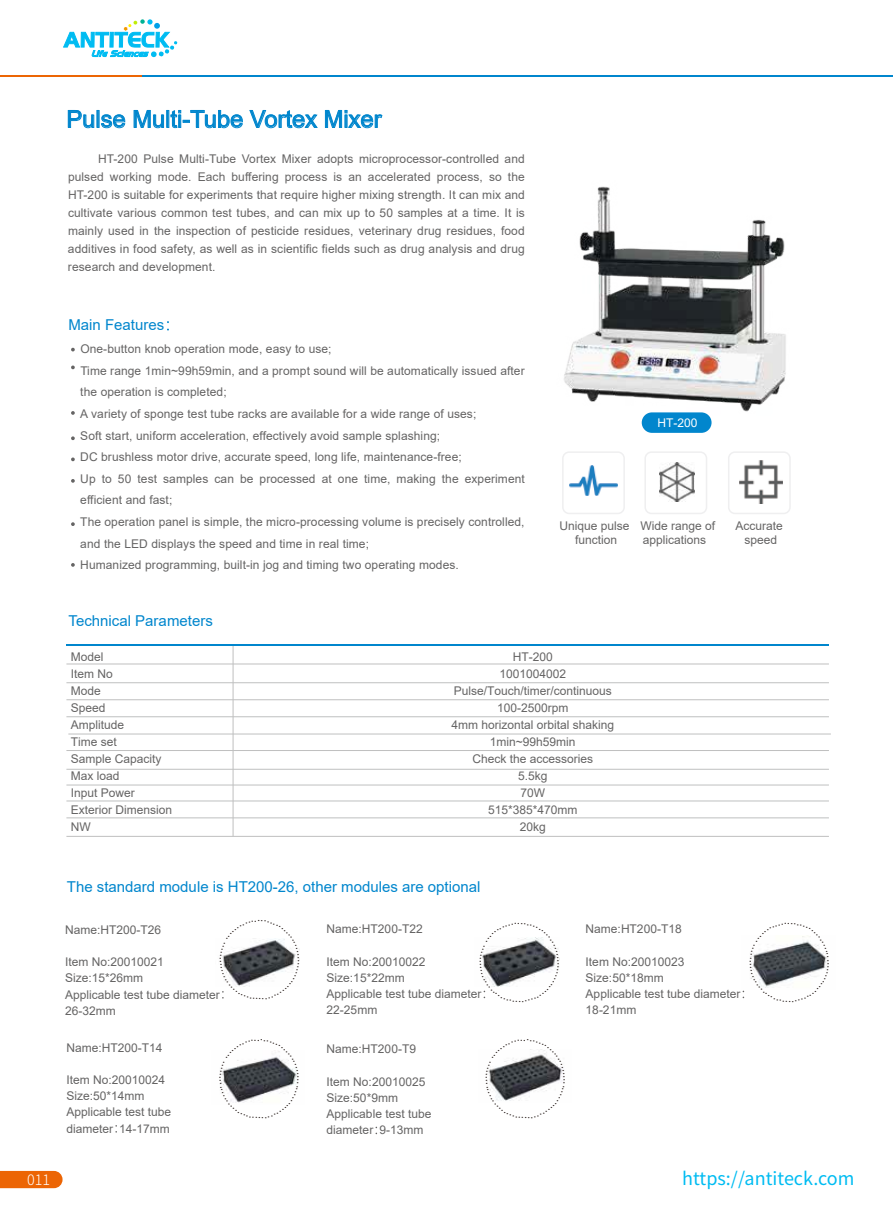
<style>
.page{position:relative;width:893px;height:1212px;background:#fff}
.page>*{position:absolute;margin:0;border:0;box-sizing:border-box;transform-origin:0 0}
.t1{font:23.7px "Arial";color:#0086cd}
.t2{font:18px "Source Han Sans CN";color:#00bcf2}
.t3{font:15px "Arial";color:#0086cd}
.t4{font:300 14.4px "Source Han Sans CN";color:#fff}
.t5{font:12px/17px "Arial";color:#656464}
.t6{font:12px "Arial";color:#fff}
</style>
<div class="page">
<svg style="left:68px;top:110px;width:57px;height:18px"></svg>
<svg style="left:134px;top:110px;width:109px;height:18px"></svg>
<svg style="left:249px;top:110px;width:69px;height:18px"></svg>
<svg style="left:325px;top:110px;width:57px;height:18px"></svg>
<svg style="left:71px;top:348px;width:4px;height:3px"></svg>
<svg style="left:71px;top:365px;width:4px;height:4px"></svg>
<svg style="left:71px;top:411px;width:4px;height:4px"></svg>
<svg style="left:71px;top:436px;width:4px;height:4px"></svg>
<svg style="left:71px;top:479px;width:4px;height:4px"></svg>
<svg style="left:71px;top:457px;width:4px;height:4px"></svg>
<svg style="left:71px;top:522px;width:4px;height:4px"></svg>
<svg style="left:71px;top:563px;width:4px;height:4px"></svg>
<hr style="left:233px;top:645px;width:1px;height:191px;background:#bfc0c0">
<hr style="left:66px;top:682px;width:763px;height:1px;background:#bfc0c0">
<hr style="left:66px;top:664px;width:763px;height:1px;background:#bfc0c0">
<hr style="left:66px;top:699px;width:763px;height:1px;background:#bfc0c0">
<hr style="left:66px;top:716px;width:763px;height:1px;background:#bfc0c0">
<hr style="left:68px;top:734px;width:763px;height:1px;background:#bfc0c0">
<hr style="left:66px;top:750px;width:763px;height:1px;background:#bfc0c0">
<hr style="left:66px;top:769px;width:763px;height:1px;background:#bfc0c0">
<hr style="left:66px;top:785px;width:763px;height:1px;background:#bfc0c0">
<hr style="left:66px;top:801px;width:763px;height:1px;background:#bfc0c0">
<hr style="left:66px;top:817px;width:763px;height:1px;background:#bfc0c0">
<hr style="left:66px;top:836px;width:763px;height:1px;background:#bfc0c0">
<hr style="left:66px;top:644px;width:763px;height:1px;background:#0086cd">
<img style="left:564px;top:186px;width:222px;height:247px">
<div style="left:644px;top:451px;width:63px;height:63px;border:2px solid #efeff0;border-radius:6px"></div>
<img style="left:660px;top:463px;width:34px;height:39px">
<div style="left:728px;top:451px;width:63px;height:63px;border:2px solid #efeff0;border-radius:6px"></div>
<img style="left:739px;top:461px;width:43px;height:43px">
<div style="left:562px;top:451px;width:63px;height:63px;border:2px solid #efeff0;border-radius:6px"></div>
<img style="left:569px;top:465px;width:48px;height:31px">
<svg style="left:0;top:1171px;width:63px;height:17px"></svg>
<svg style="left:64px;top:19px;width:113px;height:39px"></svg>
<hr style="left:0;top:75px;width:143px;height:1px;background:#ec6504">
<hr style="left:143px;top:75px;width:750px;height:1px;background:#0086cd">
<svg style="left:482px;top:937px;width:77px;height:62px"></svg>
<svg style="left:222px;top:938px;width:76px;height:61px"></svg>
<svg style="left:750px;top:936px;width:78px;height:52px"></svg>
<svg style="left:220px;top:1051px;width:78px;height:52px"></svg>
<svg style="left:487px;top:1049px;width:76px;height:52px"></svg>
<h1 class="t1" style="left:67px;top:103px;width:317px">Pulse Multi-Tube Vortex Mixer</h1>
<p class="t5" style="left:68px;top:150px;width:458px;line-height:18px;text-align:justify;text-indent:30px">HT-200 Pulse Multi-Tube Vortex Mixer adopts microprocessor-controlled and pulsed working mode. Each buffering process is an accelerated process, so the HT-200 is suitable for experiments that require higher mixing strength. It can mix and cultivate various common test tubes, and can mix up to 50 samples at a time. It is mainly used in the inspection of pesticide residues, veterinary drug residues, food additives in food safety, as well as in scientific fields such as drug analysis and drug research and development.</p>
<p class="t3" style="left:68px;top:315px;width:97px">Main Features</p>
<p class="t5" style="left:80px;top:338px;width:446px;line-height:21.6px">One-button knob operation mode, easy to use;<br>Time range 1min~99h59min, and a prompt sound will be automatically issued after the operation is completed;<br>A variety of sponge test tube racks are available for a wide range of uses;<br>Soft start, uniform acceleration, effectively avoid sample splashing;<br>DC brushless motor drive, accurate speed, long life, maintenance-free;<br>Up to 50 test samples can be processed at one time, making the experiment efficient and fast;<br>The operation panel is simple, the micro-processing volume is precisely controlled, and the LED displays the speed and time in real time;<br>Humanized programming, built-in jog and timing two operating modes.</p>
<p class="t6" style="left:657px;top:415px;width:42px">HT-200</p>
<p class="t5" style="left:560px;top:518px;width:72px;line-height:14.4px;text-align:center">Unique pulse function</p>
<p class="t5" style="left:640px;top:518px;width:76px;line-height:14.4px">Wide range of applications</p>
<p class="t5" style="left:735px;top:518px;width:49px;line-height:14.4px;text-align:center">Accurate speed</p>
<p class="t3" style="left:69px;top:611px;width:146px">Technical Parameters</p>
<p class="t5" style="left:71px;top:648px;width:103px">Model<br>Item No<br>Mode<br>Speed<br>Amplitude<br>Time set<br>Sample Capacity<br>Max load<br>Input Power<br>Exterior Dimension<br>NW</p>
<p class="t5" style="left:451px;top:648px;width:164px;text-align:center">HT-200<br>1001004002<br>Pulse/Touch/timer/continuous<br>100-2500rpm<br>4mm horizontal orbital shaking<br>1min~99h59min<br>Check the accessories<br>5.5kg<br>70W<br>515*385*470mm<br>20kg</p>
<p class="t3" style="left:67px;top:876px;width:415px">The standard module is HT200-26, other modules are optional</p>
<p class="t5" style="left:65px;top:921px;width:98px">Name:HT200-T26</p>
<p class="t5" style="left:65px;top:954px;width:156px;line-height:16.2px">Item No:20010021<br>Size:15*26mm<br>Applicable test tube diameter<br>26-32mm</p>
<p class="t5" style="left:327px;top:920px;width:98px">Name:HT200-T22</p>
<p class="t5" style="left:327px;top:953px;width:156px;line-height:16.2px">Item No:20010022<br>Size:15*22mm<br>Applicable test tube diameter<br>22-25mm</p>
<p class="t5" style="left:67px;top:1039px;width:98px">Name:HT200-T14</p>
<p class="t5" style="left:67px;top:1071px;width:106px;line-height:16.2px">Item No:20010024<br>Size:50*14mm<br>Applicable test tube diameter 14-17mm</p>
<p class="t5" style="left:327px;top:1040px;width:91px">Name:HT200-T9</p>
<p class="t5" style="left:327px;top:1073px;width:106px;line-height:16.2px">Item No:20010025<br>Size:50*9mm<br>Applicable test tube diameter 9-13mm</p>
<p class="t5" style="left:586px;top:920px;width:98px">Name:HT200-T18</p>
<p class="t5" style="left:586px;top:953px;width:156px;line-height:16.2px">Item No:20010023<br>Size:50*18mm<br>Applicable test tube diameter<br>18-21mm</p>
<p class="t4" style="left:27px;top:1171px;width:25px">011</p>
<h2 class="t2" style="left:682px;top:1168px;width:174px">https://antiteck.com</h2>
</div>
